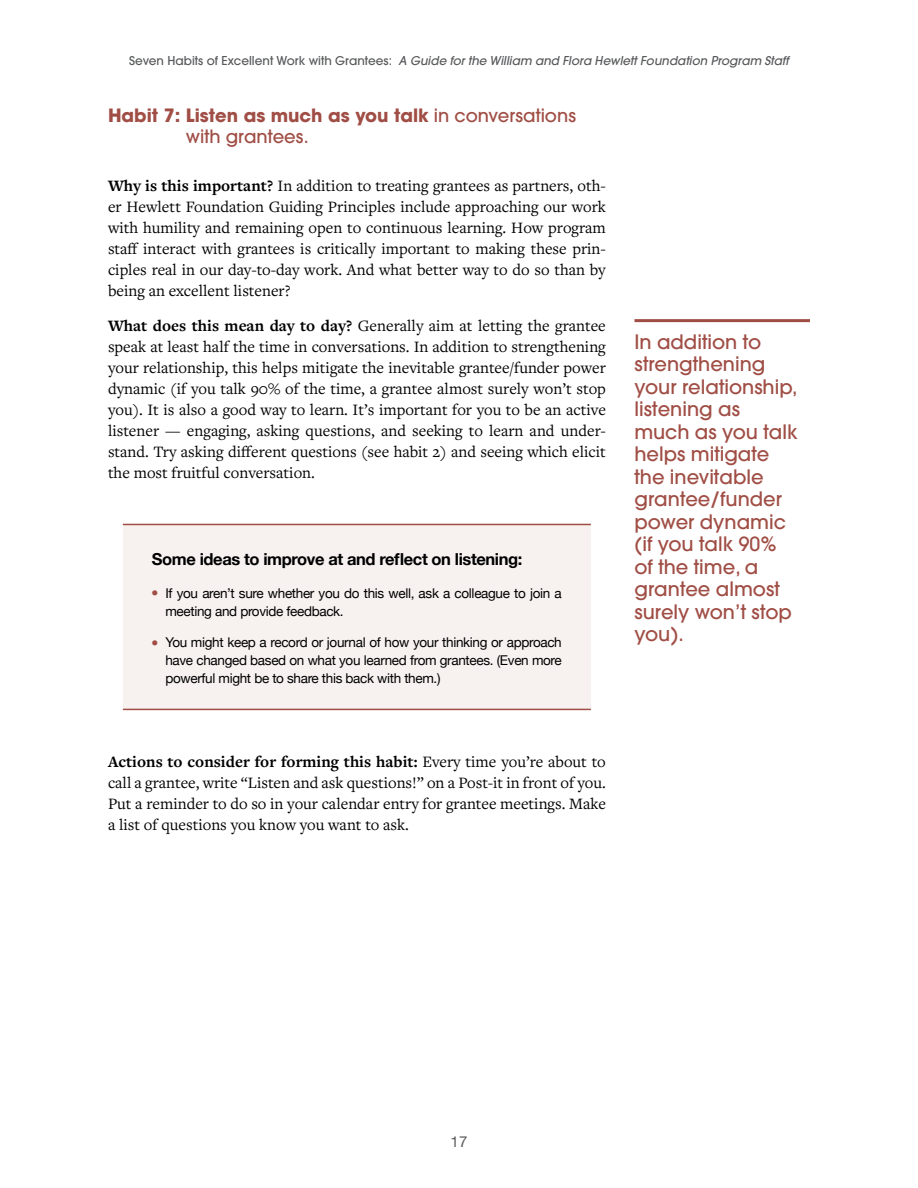
<style>
.page{position:relative;width:918px;height:1188px;background:#fff}
.page>*{position:absolute;margin:0;border:0;box-sizing:border-box;transform-origin:0 0}
.t1{font:500 19.5px/22.5px "Avant Garde";color:#a04e45}
.t2{font:700 18px/21.6px "Avant Garde";color:#a04e45}
.t3{font:16.5px/21px "Freight Text Pro";color:#000;text-align:justify}
.t4{font:700 16.5px "Helvetica Neue";letter-spacing:-.025em;color:#000}
.t5{font:15px "Helvetica Neue";color:#58595b}
.t6{font:13.5px/18px "Helvetica Neue";letter-spacing:-.025em;color:#000}
.t7{font:italic 500 12px "Avant Garde";color:#58595b}
.s1{font-style:normal}
.s2{font-weight:500}
.s3{font-weight:700}
.s4{font-family:"Freight Text Pro";font-weight:700;color:#a04e45}
</style>
<div class="page">
<hr style="left:634px;top:319px;width:176px;height:3px;background:#a04e45">
<div style="left:123px;top:525px;width:468px;height:184px;background:#f7f1ef"></div>
<hr style="left:123px;top:524px;width:468px;height:1px;background:#a04e45">
<hr style="left:123px;top:709px;width:468px;height:1px;background:#a04e45">
<p class="t7" style="left:129px;top:53px;width:661px"><span class="s1">Seven Habits of Excellent Work with Grantees:</span> A Guide for the William and Flora Hewlett Foundation Program Staff</p>
<p class="t2" style="left:186px;top:104px;width:391px;text-indent:-78px">Habit 7: Listen as much as you talk <span class="s2">in conversations with grantees.</span></p>
<p class="t3" style="left:108px;top:175px;width:499px"><span class="s3">Why is this important?</span> In addition to treating grantees as partners, oth&shy;er Hewlett Foundation Guiding Principles include approaching our work with humility and remaining open to continuous learning. How program staff interact with grantees is critically important to making these prin&shy;ciples real in our day-to-day work. And what better way to do so than by being an excellent listener?</p>
<p class="t3" style="left:108px;top:314px;width:499px"><span class="s3">What does this mean day to day?</span> Generally aim at letting the grantee speak at least half the time in conversations. In addition to strengthening your relationship, this helps mitigate the inevitable grantee/funder power dynamic (if you talk 90% of the time, a grantee almost surely won’t stop you). It is also a good way to learn. It’s important for you to be an active listener — engaging, asking questions, and seeking to learn and under&shy;stand. Try asking different questions (see habit 2) and seeing which elicit the most fruitful conversation.</p>
<p class="t4" style="left:152px;top:546px;width:372px">Some ideas to improve at and reflect on listening:</p>
<p class="t6" style="left:165px;top:585px;width:398px;text-indent:-14px"><span class="s4">•</span> If you aren’t sure whether you do this well, ask a colleague to join a meeting and provide feedback.</p>
<p class="t6" style="left:165px;top:634px;width:398px;text-align:justify;text-indent:-14px"><span class="s4">•</span> You might keep a record or journal of how your thinking or approach have changed based on what you learned from grantees. (Even more powerful might be to share this back with them.)</p>
<p class="t3" style="left:108px;top:750px;width:499px"><span class="s3">Actions to consider for forming this habit:</span> Every time you’re about to call a grantee, write “Listen and ask questions!” on a Post-it in front of you.<br>Put a reminder to do so in your calendar entry for grantee meetings. Make a list of questions you know you want to ask.</p>
<p class="t1" style="left:634px;top:330px;width:165px">In addition to strengthening your relationship, listening as much as you talk helps mitigate the inevitable grantee/funder power dynamic (if you talk 90% of the time, a grantee almost surely won’t stop you).</p>
<p class="t5" style="left:451px;top:1131px;width:18px">17</p>
</div>
